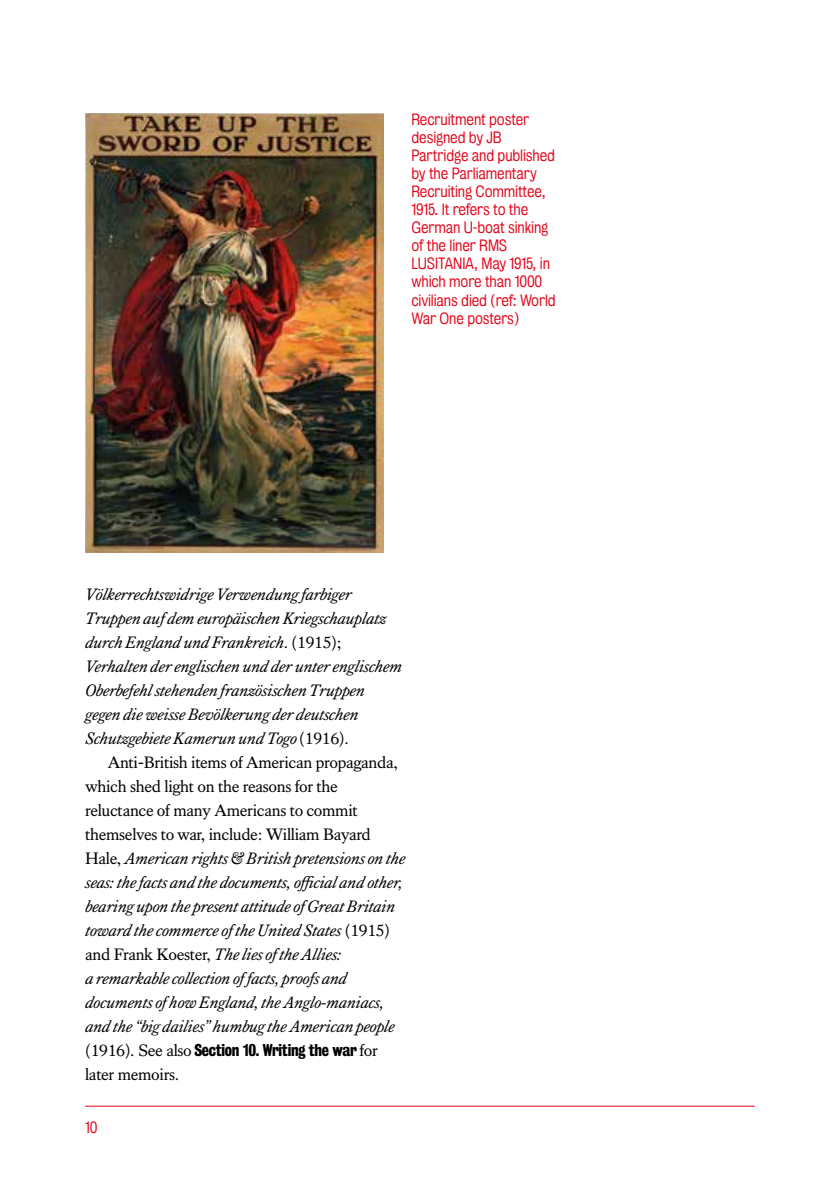
<style>
.page{position:relative;width:840px;height:1191px;background:#fff}
.page>*{position:absolute;margin:0;border:0;box-sizing:border-box;transform-origin:0 0}
.t1{font:italic 17px/24px "Kings Caslon Text";letter-spacing:-.02em;color:#000}
.t2{font:17px "Kings Caslon Text";letter-spacing:-.02em;color:#000}
.t3{font:15.6px "Kings Bureau Grot Three Seven";letter-spacing:-.02em;color:#000}
.t4{font:15px/18px "Kings Bureau Grot Five One";letter-spacing:-.01em;color:#e3051b}
.s1{font-style:normal}
.s2{font-family:"Kings Caslon Text";font-size:17px}
</style>
<div class="page">
<hr style="left:85px;top:1105px;width:669px;height:1px;background:#e3051b">
<img style="left:85px;top:113px;width:298px;height:439px">
<p class="t4" style="left:411px;top:111px;width:146px">Recruitment poster designed by JB<br>Partridge and published by the Parliamentary<br>Recruiting Committee,<br>1915. It refers to the<br>German U-boat sinking of the liner RMS<br>LUSITANIA, May 1915, in which more than 1000 civilians died (ref: World<br>War One posters)</p>
<p class="t1" style="left:85px;top:582px;width:318px">Völkerrechtswidrige Verwendung farbiger Truppen auf dem europäischen Kriegschauplatz durch England und Frankreich<span class="s1">. (1915); </span>Verhalten der englischen und der unter englischem Oberbefehl stehenden französischen Truppen gegen die weisse Bevölkerung der deutschen Schutzgebiete Kamerun und Togo <span class="s1">(1916).</span></p>
<p class="t1" style="left:85px;top:750px;width:321px;text-indent:23px"><span class="s1">Anti-British items of American propaganda, which shed light on the reasons for the reluctance of many Americans to commit themselves to war, include: William Bayard Hale,</span> American rights &amp; British pretensions on the seas: the facts and the documents, official and other, bearing upon the present attitude of Great Britain toward the commerce of the United States <span class="s1">(1915) and Frank Koester,</span> The lies of the Allies:<br>a remarkable collection of facts, proofs and documents of how England, the Anglo-maniacs, and the “big dailies” humbug the American people</p>
<p class="t3" style="left:85px;top:1041px;width:294px"><span class="s2">(1916). See also</span> Section 10. Writing the war <span class="s2">for</span></p>
<p class="t2" style="left:85px;top:1064px;width:96px">later memoirs.</p>
<p class="t4" style="left:85px;top:1118px;width:14px">10</p>
</div>
